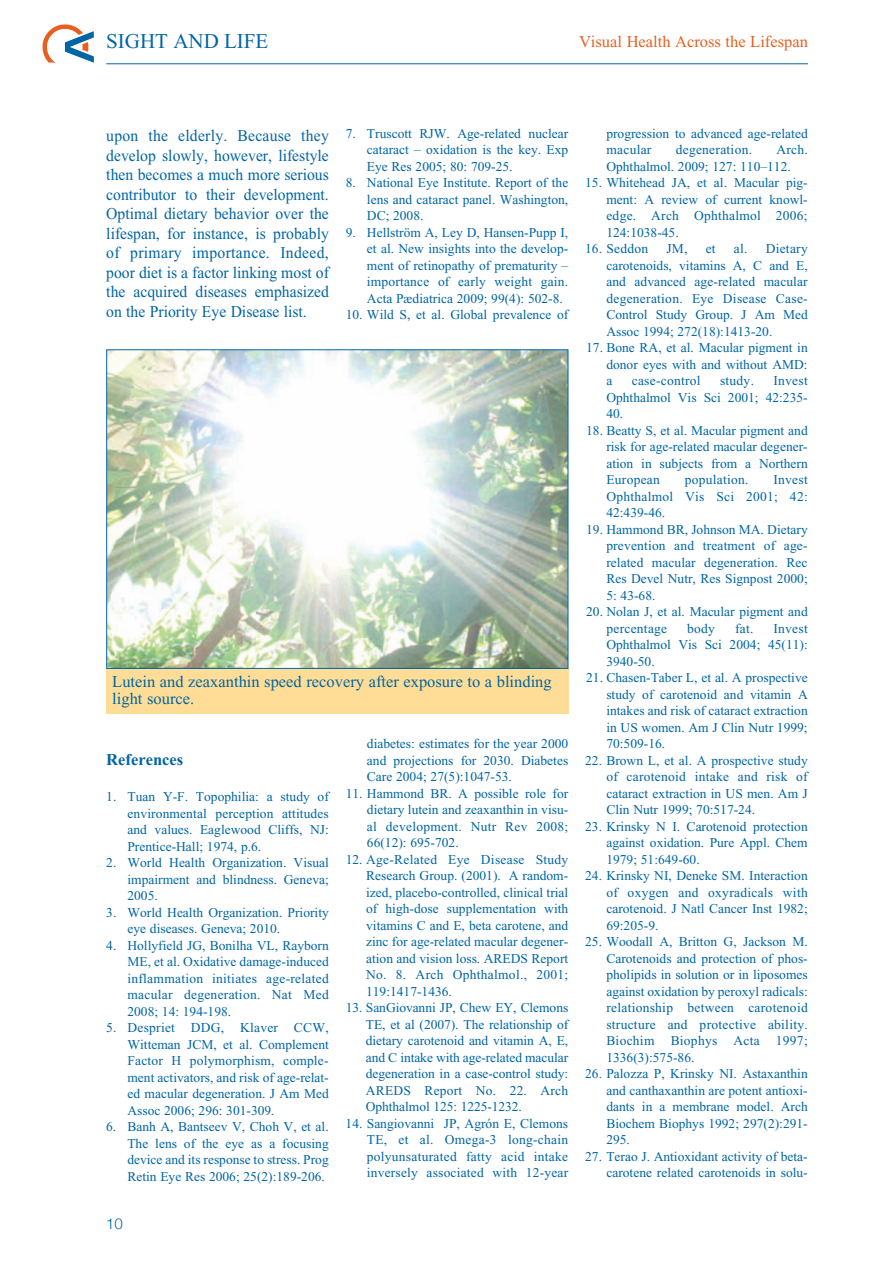
<style>
.page{position:relative;width:893px;height:1263px;background:#fff}
.page>*{position:absolute;margin:0;border:0;box-sizing:border-box;transform-origin:0 0}
.t1{font:21px "Times New Roman";color:#0065a4}
.t2{font:16.5px/19.5px "Times New Roman";color:#0065a4;text-align:justify;scale:.95 1}
.t3{font:16.5px/16.5px "Times New Roman";color:#0065a4}
.t4{font:16.5px "Times New Roman";color:#e7601f}
.t5{font:700 16.5px "Times New Roman";color:#0065a4}
.t6{font:300 15px "Helvetica Neue";color:#0065a4}
.t7{font:13.5px/16.5px "Times New Roman";color:#0065a4;text-align:justify}
.t8{font:13.5px "Times New Roman";letter-spacing:.02em;color:#0065a4}
</style>
<div class="page">
<hr style="left:106px;top:63px;width:702px;height:1px;background:#0065a4">
<svg style="left:43px;top:24px;width:51px;height:39px"></svg>
<div style="left:106px;top:668px;width:462px;height:46px;background:#ffdd96"></div>
<img style="left:108px;top:351px;width:458px;height:316px">
<div style="left:106px;top:349px;width:462px;height:320px;border:1px solid #0065a4"></div>
<h1 class="t1" style="left:106px;top:30px;width:164px">SIGHT AND LIFE</h1>
<p class="t4" style="left:579px;top:32px;width:230px">Visual Health Across the Lifespan</p>
<p class="t2" style="left:106px;top:126px;width:236px">upon the elderly. Because they develop slowly, however, lifestyle then becomes a much more serious contributor to their development.<br>Optimal dietary behavior over the lifespan, for instance, is probably of primary importance. Indeed, poor diet is a factor linking most of the acquired diseases emphasized on the Priority Eye Disease list.</p>
<p class="t7" style="left:367px;top:125px;width:203px;text-indent:-21px">7. Truscott RJW. Age-related nuclear cataract – oxidation is the key. Exp Eye Res 2005; 80: 709-25.</p>
<p class="t7" style="left:367px;top:175px;width:203px;text-indent:-21px">8. National Eye Institute. Report of the lens and cataract panel. Washington, DC; 2008.</p>
<p class="t7" style="left:367px;top:224px;width:203px;text-indent:-21px">9. Hellström A, Ley D, Hansen-Pupp I, et al. New insights into the develop&shy;ment of retinopathy of prematurity – importance of early weight gain.<br>Acta Pædiatrica 2009; 99(4): 502-8.</p>
<p class="t7" style="left:346px;top:307px;width:224px">10. Wild S, et al. Global prevalence of</p>
<p class="t3" style="left:112px;top:673px;width:441px">Lutein and zeaxanthin speed recovery after exposure to a blinding light source.</p>
<p class="t5" style="left:106px;top:750px;width:78px">References</p>
<p class="t7" style="left:127px;top:788px;width:203px;text-indent:-21px">1. Tuan Y-F. Topophilia: a study of environmental perception attitudes and values. Eaglewood Cliffs, NJ:<br>Prentice-Hall; 1974, p.6.</p>
<p class="t7" style="left:127px;top:854px;width:203px;text-indent:-21px">2. World Health Organization. Visual impairment and blindness. Geneva; 2005.</p>
<p class="t7" style="left:127px;top:904px;width:203px;text-indent:-21px">3. World Health Organization. Priority eye diseases. Geneva; 2010.</p>
<p class="t7" style="left:127px;top:937px;width:203px;text-indent:-21px">4. Hollyfield JG, Bonilha VL, Rayborn ME, et al. Oxidative damage-induced inflammation initiates age-related macular degeneration. Nat Med 2008; 14: 194-198.</p>
<p class="t7" style="left:127px;top:1019px;width:203px;text-indent:-21px">5. Despriet DDG, Klaver CCW, Witteman JCM, et al. Complement Factor H polymorphism, comple&shy;ment activators, and risk of age-relat&shy;ed macular degeneration. J Am Med Assoc 2006; 296: 301-309.</p>
<p class="t7" style="left:127px;top:1118px;width:203px;text-indent:-21px">6. Banh A, Bantseev V, Choh V, et al.<br>The lens of the eye as a focusing device and its response to stress. Prog Retin Eye Res 2006; 25(2):189-206.</p>
<p class="t6" style="left:106px;top:1214px;width:18px">10</p>
<p class="t7" style="left:367px;top:736px;width:203px">diabetes: estimates for the year 2000 and projections for 2030. Diabetes Care 2004; 27(5):1047-53.</p>
<p class="t7" style="left:367px;top:785px;width:203px;text-indent:-21px">11. Hammond BR. A possible role for dietary lutein and zeaxanthin in visu&shy;al development. Nutr Rev 2008; 66(12): 695-702.</p>
<p class="t7" style="left:366px;top:851px;width:204px;text-indent:-20px">12. Age-Related Eye Disease Study Research Group. (2001). A random&shy;ized, placebo-controlled, clinical trial of high-dose supplementation with vitamins C and E, beta carotene, and zinc for age-related macular degener&shy;ation and vision loss. AREDS Report No. 8. Arch Ophthalmol., 2001; 119:1417-1436.</p>
<p class="t7" style="left:366px;top:1000px;width:204px;text-indent:-20px">13. SanGiovanni JP, Chew EY, Clemons TE, et al (2007). The relationship of dietary carotenoid and vitamin A, E, and C intake with age-related macular degeneration in a case-control study:<br>AREDS Report No. 22. Arch Ophthalmol 125: 1225-1232.</p>
<p class="t7" style="left:367px;top:1115px;width:203px;text-indent:-21px">14. Sangiovanni JP, Agrón E, Clemons TE, et al. Omega-3 long-chain polyunsaturated fatty acid intake inversely associated with 12-year</p>
<p class="t7" style="left:606px;top:125px;width:203px">progression to advanced age-related macular</p>
<p class="t7" style="left:606px;top:142px;width:203px;text-indent:170px">Arch.<br>Ophthalmol. 2009; 127: 110–112.</p>
<p class="t7" style="left:606px;top:175px;width:203px;text-indent:-21px">15. Whitehead JA, et al. Macular pig&shy;ment: A review of current knowl&shy;edge. Arch Ophthalmol 2006; 124:1038-45.</p>
<p class="t8" style="left:585px;top:241px;width:65px">16. Seddon</p>
<p class="t7" style="left:666px;top:241px;width:23px">JM,</p>
<p class="t7" style="left:706px;top:241px;width:12px">et</p>
<p class="t8" style="left:676px;top:142px;width:78px">degeneration.</p>
<p class="t7" style="left:606px;top:241px;width:203px;text-indent:127px">al. Dietary carotenoids, vitamins A, C and E, and advanced age-related macular degeneration. Eye Disease Case-Control Study Group. J Am Med Assoc 1994; 272(18):1413-20.</p>
<p class="t7" style="left:606px;top:340px;width:203px;text-indent:-20px">17. Bone RA, et al. Macular pigment in donor eyes with and without AMD: a</p>
<p class="t8" style="left:632px;top:373px;width:70px">case-control</p>
<p class="t7" style="left:720px;top:373px;width:35px">study.</p>
<p class="t7" style="left:606px;top:373px;width:203px;text-indent:167px">Invest Ophthalmol Vis Sci 2001; 42:235- 40.</p>
<p class="t7" style="left:606px;top:422px;width:203px;text-indent:-20px">18. Beatty S, et al. Macular pigment and risk for age-related macular degener&shy;ation in subjects from a Northern European</p>
<p class="t8" style="left:685px;top:472px;width:65px">population.</p>
<p class="t7" style="left:606px;top:471px;width:203px;text-indent:167px">Invest Ophthalmol Vis Sci 2001; 42:<br>42:439-46.</p>
<p class="t7" style="left:606px;top:521px;width:203px;text-indent:-20px">19. Hammond BR, Johnson MA. Dietary prevention and treatment of age&shy;related macular degeneration. Rec Res Devel Nutr, Res Signpost 2000; 5: 43-68.</p>
<p class="t7" style="left:606px;top:603px;width:203px;text-indent:-20px">20. Nolan J, et al. Macular pigment and percentage</p>
<p class="t7" style="left:687px;top:620px;width:29px">body</p>
<p class="t7" style="left:735px;top:620px;width:20px">fat.</p>
<p class="t7" style="left:606px;top:620px;width:203px;text-indent:167px">Invest Ophthalmol Vis Sci 2004; 45(11):<br>3940-50.</p>
<p class="t7" style="left:606px;top:669px;width:203px;text-indent:-20px">21. Chasen-Taber L, et al. A prospective study of carotenoid and vitamin A intakes and risk of cataract extraction in US women. Am J Clin Nutr 1999; 70:509-16.</p>
<p class="t7" style="left:606px;top:752px;width:203px;text-indent:-21px">22. Brown L, et al. A prospective study of carotenoid intake and risk of cataract extraction in US men. Am J Clin Nutr 1999; 70:517-24.</p>
<p class="t7" style="left:606px;top:818px;width:203px;text-indent:-21px">23. Krinsky N I. Carotenoid protection against oxidation. Pure Appl. Chem 1979; 51:649-60.</p>
<p class="t7" style="left:606px;top:867px;width:203px;text-indent:-21px">24. Krinsky NI, Deneke SM. Interaction of oxygen and oxyradicals with carotenoid. J Natl Cancer Inst 1982; 69:205-9.</p>
<p class="t7" style="left:606px;top:933px;width:203px;text-indent:-21px">25. Woodall A, Britton G, Jackson M.<br>Carotenoids and protection of phos&shy;pholipids in solution or in liposomes against oxidation by peroxyl radicals: relationship between carotenoid structure and protective ability.<br>Biochim Biophys Acta 1997; 1336(3):575-86.</p>
<p class="t7" style="left:606px;top:1065px;width:203px;text-indent:-21px">26. Palozza P, Krinsky NI. Astaxanthin and canthaxanthin are potent antioxi&shy;dants in a membrane model. Arch Biochem Biophys 1992; 297(2):291- 295.</p>
<p class="t7" style="left:585px;top:1148px;width:224px;text-align:right">27. Terao J. Antioxidant activity of beta&shy;carotene related carotenoids in solu-</p>
</div>
